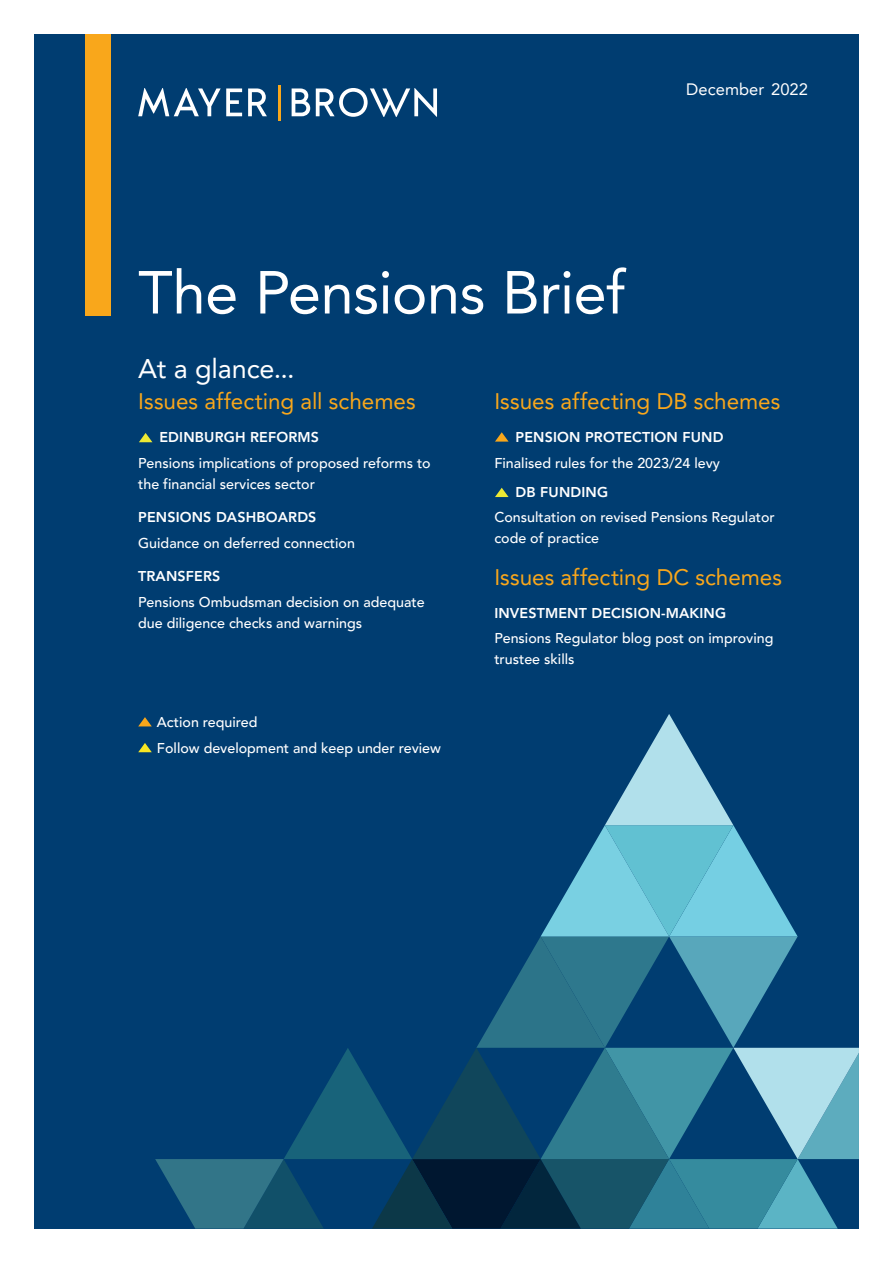
<style>
.page{position:relative;width:893px;height:1263px;background:#fff}
.page>*{position:absolute;margin:0;border:0;box-sizing:border-box;transform-origin:0 0}
.Brochure_Title_Mediu{font:60px "Avenir LT Pro";letter-spacing:-.01em;color:#fff}
.t1{font:27px "Avenir LT Pro";letter-spacing:-.005em;color:#fff}
.Subhead_L1{font:22.5px "Avenir LT Pro";color:#f9a71b}
.Document_name{font:16.5px "Avenir LT Pro";letter-spacing:.005em;color:#fff}
.Table_Header__revers{font:500 14.25px/21px "Avenir LT Pro";color:#fff}
.Table_Header__revers-2{font:800 14.25px "Avenir LT Pro";letter-spacing:.01em;color:#fff}
</style>
<div class="page">
<div style="left:34px;top:34px;width:825px;height:1194px;background:#003d71"></div>
<div style="left:85px;top:34px;width:25px;height:281px;background:#f9a71b"></div>
<svg style="left:138px;top:88px;width:104px;height:28px"></svg>
<svg style="left:248px;top:88px;width:19px;height:28px"></svg>
<svg style="left:292px;top:88px;width:18px;height:28px"></svg>
<svg style="left:316px;top:88px;width:121px;height:29px"></svg>
<hr style="left:278px;top:85px;width:2px;height:35px;background:#f9a71b">
<svg style="left:138px;top:714px;width:721px;height:514px"></svg>
<svg style="left:139px;top:433px;width:13px;height:9px"></svg>
<svg style="left:495px;top:432px;width:14px;height:10px"></svg>
<svg style="left:495px;top:488px;width:14px;height:9px"></svg>
<p class="Document_name" style="left:686px;top:79px;width:123px">December 2022</p>
<p class="Brochure_Title_Mediu" style="left:138px;top:256px;width:488px">The Pensions Brief</p>
<p class="t1" style="left:138px;top:352px;width:158px">At a glance...</p>
<p class="Subhead_L1" style="left:138px;top:387px;width:279px">Issues affecting all schemes</p>
<p class="Table_Header__revers-2" style="left:159px;top:429px;width:161px">EDINBURGH REFORMS</p>
<p class="Table_Header__revers" style="left:138px;top:452px;width:294px">Pensions implications of proposed reforms to the financial services sector</p>
<p class="Table_Header__revers-2" style="left:138px;top:509px;width:180px">PENSIONS DASHBOARDS</p>
<p class="Table_Header__revers" style="left:138px;top:532px;width:218px">Guidance on deferred connection</p>
<p class="Table_Header__revers-2" style="left:138px;top:568px;width:84px">TRANSFERS</p>
<p class="Table_Header__revers" style="left:138px;top:591px;width:288px">Pensions Ombudsman decision on adequate due diligence checks and warnings</p>
<p class="Table_Header__revers" style="left:157px;top:712px;width:102px">Action required</p>
<p class="Table_Header__revers" style="left:157px;top:738px;width:286px">Follow development and keep under review</p>
<p class="Subhead_L1" style="left:494px;top:387px;width:288px">Issues affecting DB schemes</p>
<p class="Table_Header__revers-2" style="left:516px;top:429px;width:209px">PENSION PROTECTION FUND</p>
<p class="Table_Header__revers" style="left:494px;top:452px;width:227px">Finalised rules for the 2023/24 levy</p>
<p class="Table_Header__revers-2" style="left:516px;top:484px;width:94px">DB FUNDING</p>
<p class="Table_Header__revers" style="left:494px;top:507px;width:282px">Consultation on revised Pensions Regulator code of practice</p>
<p class="Subhead_L1" style="left:494px;top:564px;width:289px">Issues affecting DC schemes</p>
<p class="Table_Header__revers-2" style="left:494px;top:604px;width:233px">INVESTMENT DECISION-MAKING</p>
<p class="Table_Header__revers" style="left:494px;top:628px;width:281px">Pensions Regulator blog post on improving trustee skills</p>
</div>
